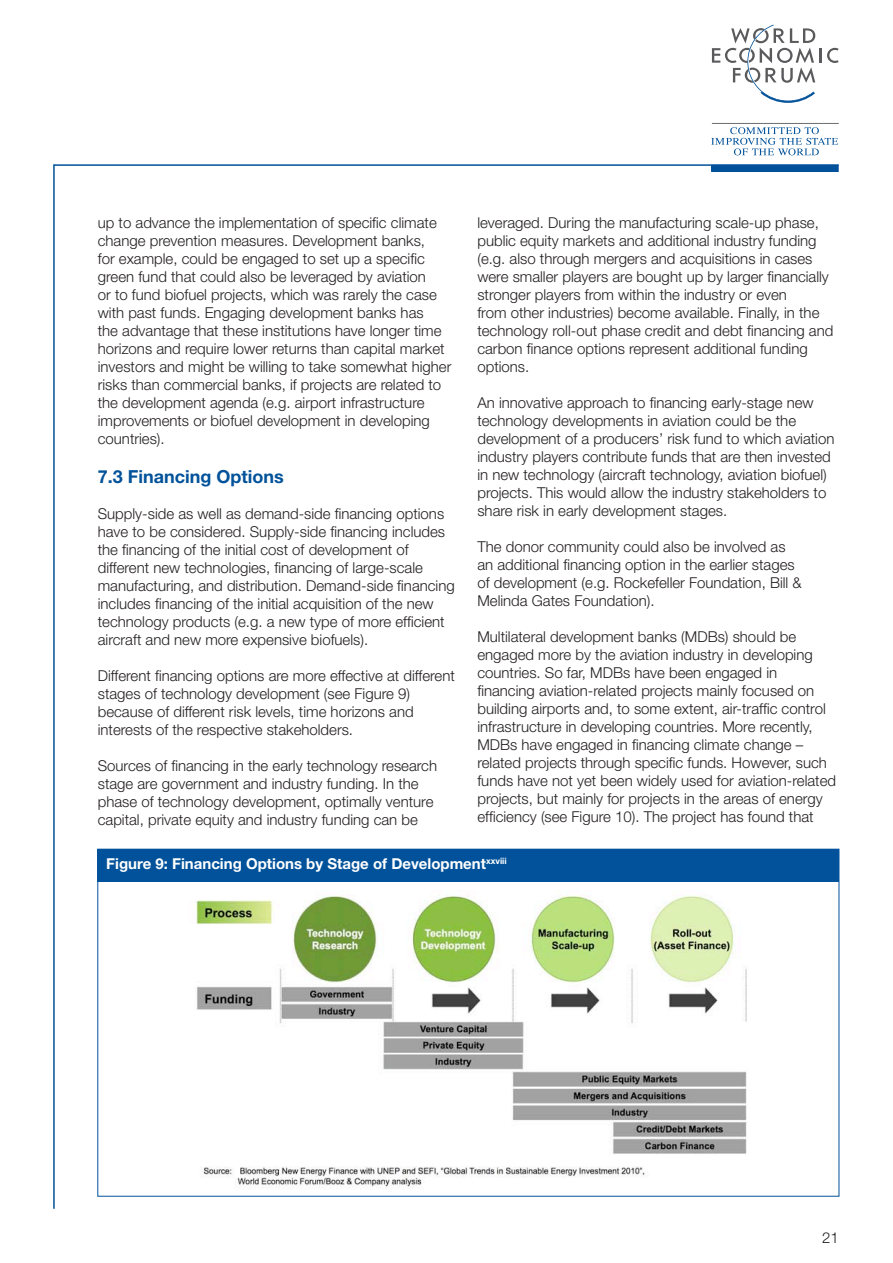
<style>
.page{position:relative;width:893px;height:1263px;background:#fff}
.page>*{position:absolute;margin:0;border:0;box-sizing:border-box;transform-origin:0 0}
.t1{font:700 18px "Helvetica Neue";color:#01529a}
.t2{font:300 15px/18px "Helvetica Neue";color:#231f20}
.t3{font:700 15px "Helvetica Neue";color:#fff}
</style>
<div class="page">
<hr style="left:712px;top:123px;width:127px;height:1px;background:#6c6d70">
<svg style="left:711px;top:127px;width:127px;height:28px"></svg>
<hr style="left:819px;top:48px;width:3px;height:15px;background:#5a5a5d">
<svg style="left:827px;top:48px;width:12px;height:15px"></svg>
<svg style="left:712px;top:25px;width:103px;height:78px"></svg>
<hr style="left:54px;top:164px;width:785px;height:2px;background:#01529a">
<div style="left:712px;top:166px;width:126px;height:5px;background:#01529a"></div>
<div style="left:711px;top:165px;width:128px;height:7px;border:2px solid #01529a"></div>
<hr style="left:53px;top:164px;width:2px;height:1045px;background:#01529a">
<img style="left:98px;top:894px;width:741px;height:303px">
<div style="left:98px;top:849px;width:741px;height:33px;background:#01529a"></div>
<p class="t2" style="left:477px;top:213px;width:357px">leveraged. During the manufacturing scale-up phase, public equity markets and additional industry funding (e.g. also through mergers and acquisitions in cases were smaller players are bought up by larger financially stronger players from within the industry or even<br>from other industries) become available. Finally, in the technology roll-out phase credit and debt financing and carbon finance options represent additional funding options.</p>
<p class="t2" style="left:477px;top:393px;width:359px">An innovative approach to financing early-stage new technology developments in aviation could be the development of a producers’ risk fund to which aviation industry players contribute funds that are then invested in new technology (aircraft technology, aviation biofuel) projects. This would allow the industry stakeholders to share risk in early development stages.</p>
<p class="t2" style="left:477px;top:537px;width:326px">The donor community could also be involved as an additional financing option in the earlier stages of development (e.g. Rockefeller Foundation, Bill &amp; Melinda Gates Foundation).</p>
<p class="t2" style="left:477px;top:627px;width:360px">Multilateral development banks (MDBs) should be engaged more by the aviation industry in developing countries. So far, MDBs have been engaged in financing aviation-related projects mainly focused on building airports and, to some extent, air-traffic control infrastructure in developing countries. More recently, MDBs have engaged in financing climate change – related projects through specific funds. However, such funds have not yet been widely used for aviation-related projects, but mainly for projects in the areas of energy efficiency (see Figure 10). The project has found that</p>
<p class="t3" style="left:106px;top:854px;width:402px">figure 9: financing options by stage of development<sup>xxviii</sup></p>
<p class="t2" style="left:98px;top:213px;width:355px">up to advance the implementation of specific climate change prevention measures. Development banks,<br>for example, could be engaged to set up a specific green fund that could also be leveraged by aviation<br>or to fund biofuel projects, which was rarely the case with past funds. Engaging development banks has<br>the advantage that these institutions have longer time horizons and require lower returns than capital market investors and might be willing to take somewhat higher risks than commercial banks, if projects are related to the development agenda (e.g. airport infrastructure improvements or biofuel development in developing countries).</p>
<p class="t1" style="left:98px;top:466px;width:187px">7.3 financing options</p>
<p class="t2" style="left:98px;top:505px;width:358px">Supply-side as well as demand-side financing options have to be considered. Supply-side financing includes the financing of the initial cost of development of different new technologies, financing of large-scale manufacturing, and distribution. Demand-side financing includes financing of the initial acquisition of the new technology products (e.g. a new type of more efficient aircraft and new more expensive biofuels).</p>
<p class="t2" style="left:98px;top:667px;width:359px">Different financing options are more effective at different stages of technology development (see Figure 9) because of different risk levels, time horizons and interests of the respective stakeholders.</p>
<p class="t2" style="left:98px;top:757px;width:341px">Sources of financing in the early technology research stage are government and industry funding. In the phase of technology development, optimally venture capital, private equity and industry funding can be</p>
<p class="t2" style="left:822px;top:1228px;width:18px">21</p>
</div>
